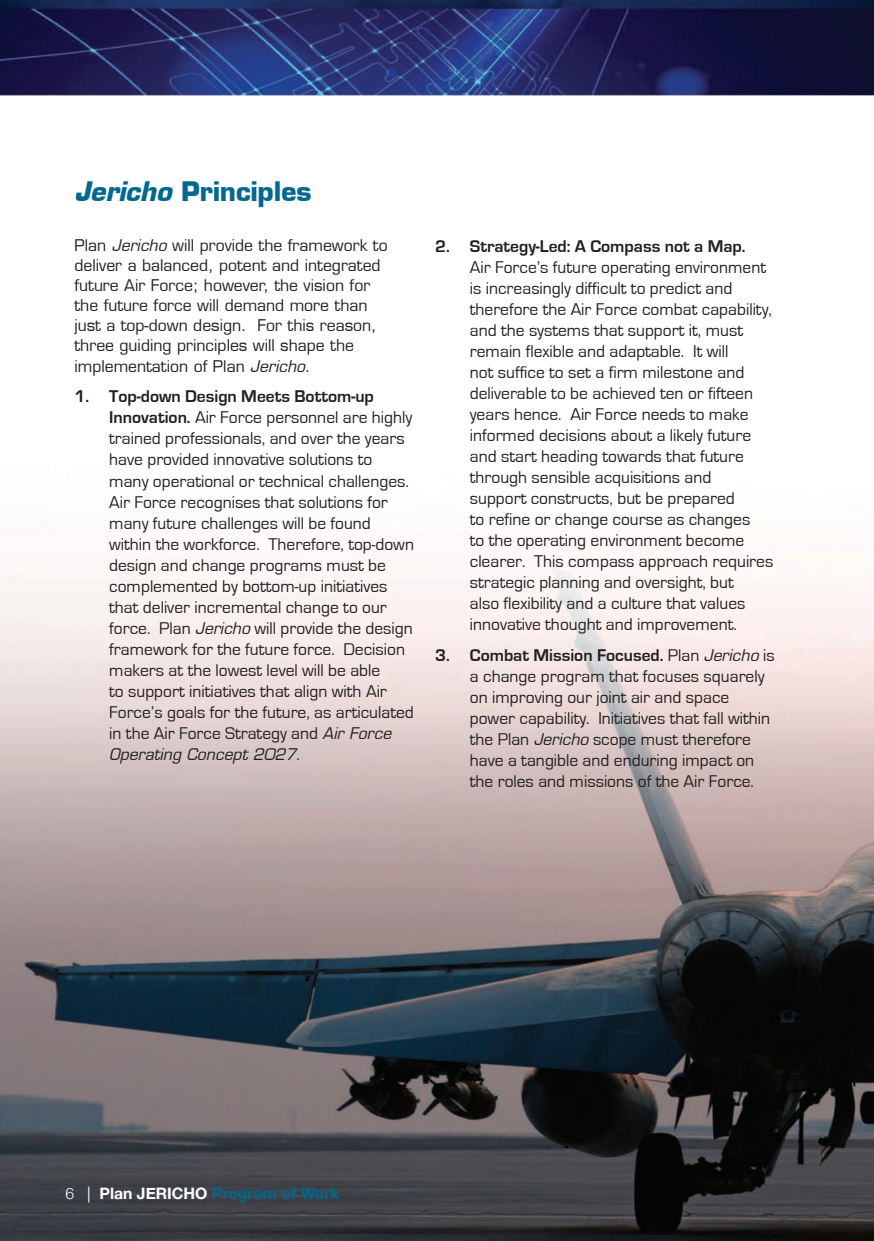
<style>
.page{position:relative;width:874px;height:1241px;background:#fff}
.page>*{position:absolute;margin:0;border:0;box-sizing:border-box;transform-origin:0 0}
.t1{font:700 26.25px "Eurostile LT";color:#00688f}
.t2{font:17.5px/21px "Eurostile";color:#231f20}
.t3{font:700 17.5px "Eurostile";color:#231f20}
.t4{font:15.75px/20.1px "Eurostile LT";color:#231f20}
.t5{font:700 15.75px "Helvetica Neue";color:#00688f}
.t6{font:italic 15.75px "Eurostile LT";color:#231f20}
.s1{font-style:italic}
.s2{font-weight:700}
.s3{font-family:"Eurostile LT";font-style:italic;font-size:15.75px}
.s4{font-family:"Eurostile";font-style:normal;font-size:17.5px}
.s5{font-weight:300;color:#fff}
.s6{font-weight:400;color:#fff}
.s7{color:#fff}
</style>
<div class="page">
<img style="left:0;top:0;width:874px;height:95px">
<img style="left:0;top:557px;width:873px;height:683px">
<h1 class="t1" style="left:74px;top:175px;width:238px"><span class="s1">Jericho</span> Principles</h1>
<p class="t4" style="left:74px;top:235px;width:314px">Plan <span class="s1">Jericho</span> will provide the framework to deliver a balanced, potent and integrated future Air Force; however, the vision for the future force will demand more than just a top-down design. For this reason, three guiding principles will shape the implementation of Plan <span class="s1">Jericho</span>.</p>
<p class="t2" style="left:109px;top:386px;width:306px;text-indent:-35px"><span class="s2">1. Top-down Design Meets Bottom-up Innovation.</span> Air Force personnel are highly trained professionals, and over the years have provided innovative solutions to many operational or technical challenges.<br>Air Force recognises that solutions for many future challenges will be found within the workforce. Therefore, top-down design and change programs must be complemented by bottom-up initiatives that deliver incremental change to our force. Plan <span class="s3">Jericho</span> will provide the design framework for the future force. Decision makers at the lowest level will be able<br>to support initiatives that align with Air Force’s goals for the future, as articulated in the Air Force Strategy and <span class="s3">Air Force</span></p>
<p class="t6" style="left:109px;top:744px;width:192px">Operating Concept 2027<span class="s4">.</span></p>
<p class="t3" style="left:435px;top:236px;width:312px">2. Strategy-Led: A Compass not a Map.</p>
<p class="t2" style="left:469px;top:256px;width:305px">Air Force’s future operating environment is increasingly difficult to predict and therefore the Air Force combat capability, and the systems that support it, must remain flexible and adaptable. It will<br>not suffice to set a firm milestone and deliverable to be achieved ten or fifteen years hence. Air Force needs to make informed decisions about a likely future and start heading towards that future through sensible acquisitions and<br>support constructs, but be prepared<br>to refine or change course as changes<br>to the operating environment become clearer. This compass approach requires strategic planning and oversight, but<br>also flexibility and a culture that values innovative thought and improvement.</p>
<p class="t2" style="left:469px;top:644px;width:306px;text-indent:-35px"><span class="s2">3. Combat Mission Focused.</span> Plan <span class="s3">Jericho</span> is a change program that focuses squarely on improving our joint air and space power capability. Initiatives that fall within the Plan <span class="s3">Jericho</span> scope must therefore have a tangible and enduring impact on the roles and missions of the Air Force.</p>
<p class="t5" style="left:65px;top:1180px;width:275px"><span class="s5">6</span> <span class="s6">|</span> <span class="s7">Plan JERICHO</span> Program of Work</p>
</div>
